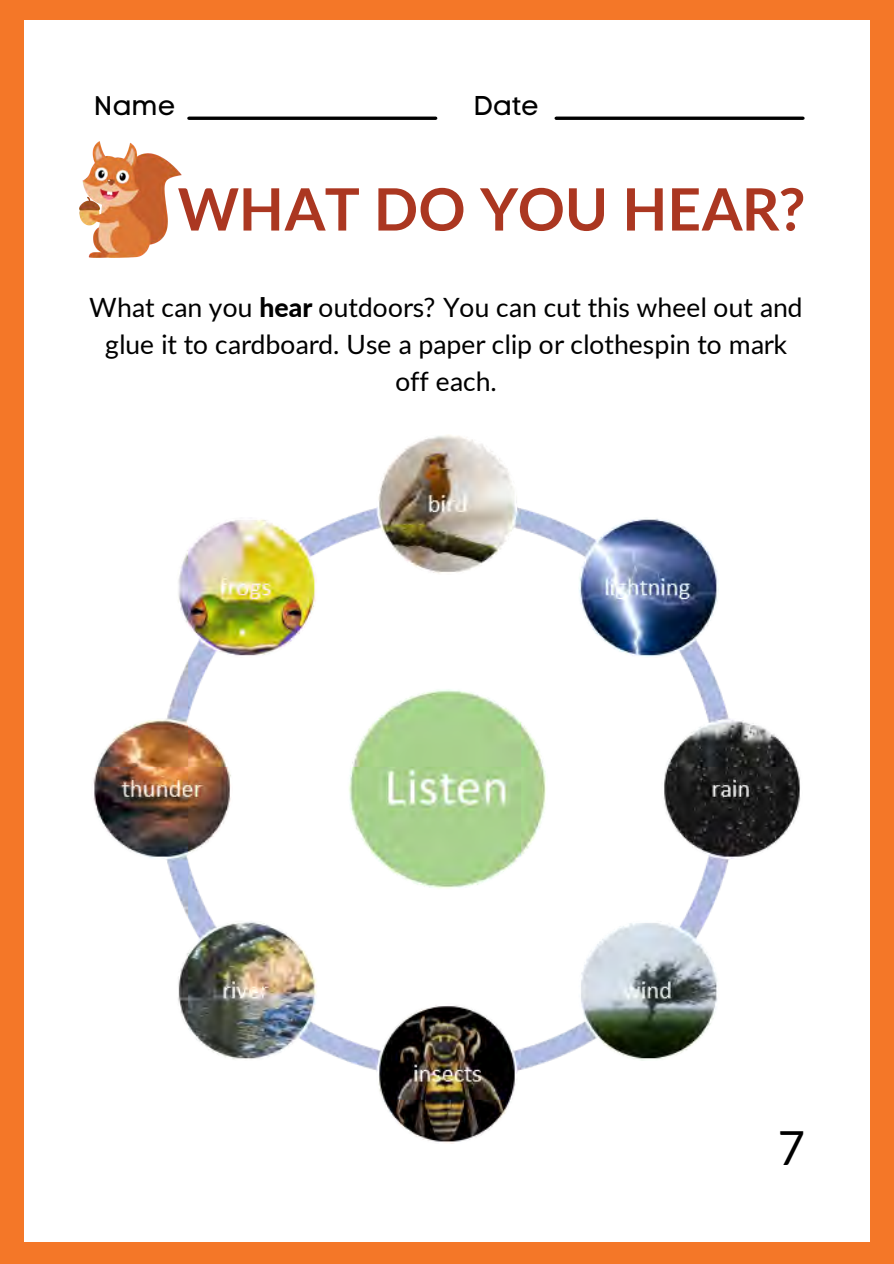
<style>
.page{position:relative;width:894px;height:1264px;background:#fff}
.page>*{position:absolute;margin:0;border:0;box-sizing:border-box;transform-origin:0 0}
.t1{font:700 58.35px "Lato";letter-spacing:.005em;color:#ab3721}
.t2{font:46.95px "Lato";color:#000}
.t3{font:26.85px "Code Pro Normal LC";color:#000}
.t4{font:26.55px/37.2px "Lato";color:#000;text-align:center}
.s1{font-weight:800}
</style>
<div class="page">
<div style="left:0;top:0;width:893px;height:1263px;background:#f47728"></div>
<div style="left:24px;top:20px;width:845px;height:1221px;background:#fff"></div>
<hr style="left:189px;top:117px;width:246px;height:3px;background:#000">
<hr style="left:556px;top:117px;width:246px;height:3px;background:#000">
<img style="left:79px;top:141px;width:103px;height:116px">
<img style="left:93px;top:434px;width:708px;height:709px">
<p class="t3" style="left:94px;top:89px;width:83px">Name</p>
<p class="t3" style="left:473px;top:89px;width:67px">Date</p>
<h1 class="t1" style="left:178px;top:176px;width:627px">WHAT DO YOU HEAR?</h1>
<p class="t4" style="left:89px;top:288px;width:714px">What can you <span class="s1">hear</span> outdoors? You can cut this wheel out and glue it to cardboard. Use a paper clip or clothespin to mark off each.</p>
<h2 class="t2" style="left:777px;top:1122px;width:29px">7</h2>
</div>
